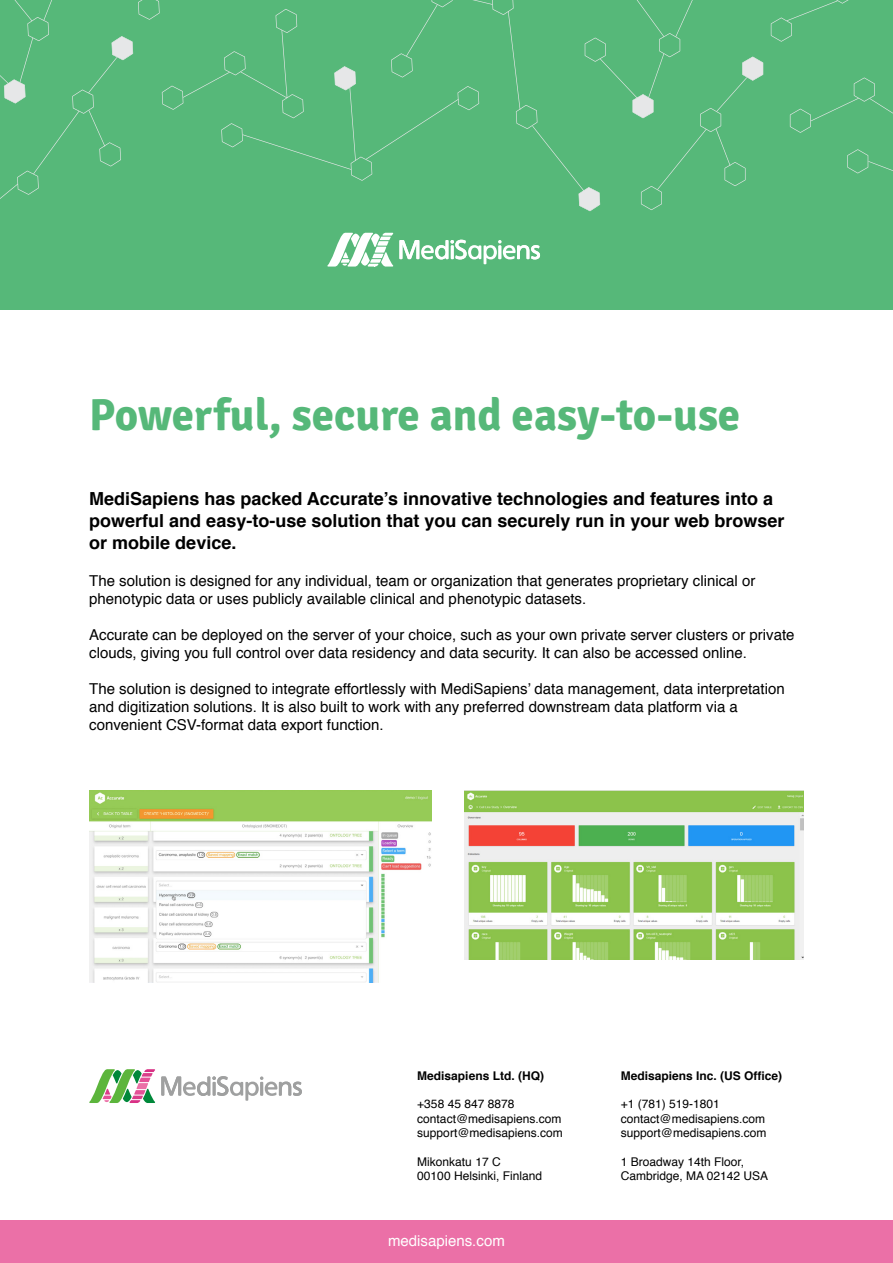
<style>
.page{position:relative;width:893px;height:1263px;background:#fff}
.page>*{position:absolute;margin:0;border:0;box-sizing:border-box;transform-origin:0 0}
.t1{font:700 45px "Signika";color:#56b879}
.t2{font:700 18px/21.6px "Helvetica";color:#000}
.t3{font:15px/18px "Helvetica";color:#000}
.t4{font:15px "Helvetica";color:#fff}
.t5{font:12px/14.4px "Helvetica";color:#000}
.t6{font:700 12px "Helvetica";color:#000}
</style>
<div class="page">
<div style="left:0;top:0;width:893px;height:309px;background:#56b879"></div>
<div style="left:0;top:1220px;width:893px;height:43px;background:#eb70a7"></div>
<svg style="left:399px;top:240px;width:141px;height:24px"></svg>
<svg style="left:327px;top:233px;width:66px;height:34px"></svg>
<svg style="left:771px;top:0;width:78px;height:42px"></svg>
<svg style="left:790px;top:78px;width:103px;height:55px"></svg>
<svg style="left:847px;top:149px;width:46px;height:24px"></svg>
<svg style="left:0;top:0;width:763px;height:211px"></svg>
<svg style="left:161px;top:1076px;width:141px;height:25px"></svg>
<svg style="left:89px;top:1069px;width:66px;height:34px"></svg>
<img style="left:89px;top:791px;width:342px;height:191px">
<img style="left:465px;top:791px;width:339px;height:168px">
<h1 class="t1" style="left:89px;top:388px;width:652px">Powerful, secure and easy-to-use</h1>
<p class="t2" style="left:89px;top:488px;width:697px">MediSapiens has packed Accurate’s innovative technologies and features into a powerful and easy-to-use solution that you can securely run in your web browser or mobile device.</p>
<p class="t3" style="left:89px;top:572px;width:668px">The solution is designed for any individual, team or organization that generates proprietary clinical or phenotypic data or uses publicly available clinical and phenotypic datasets.</p>
<p class="t3" style="left:89px;top:626px;width:707px">Accurate can be deployed on the server of your choice, such as your own private server clusters or private clouds, giving you full control over data residency and data security. It can also be accessed online.</p>
<p class="t3" style="left:89px;top:680px;width:697px">The solution is designed to integrate effortlessly with MediSapiens’ data management, data interpretation and digitization solutions. It is also built to work with any preferred downstream data platform via a convenient CSV-format data export function.</p>
<p class="t6" style="left:417px;top:1065px;width:128px">Medisapiens Ltd. (HQ)</p>
<p class="t5" style="left:417px;top:1097px;width:147px">+358 45 847 8878 contact@medisapiens.com support@medisapiens.com</p>
<p class="t5" style="left:417px;top:1155px;width:126px">Mikonkatu 17 C<br>00100 Helsinki, Finland</p>
<p class="t4" style="left:388px;top:1229px;width:118px">medisapiens.com</p>
<p class="t6" style="left:621px;top:1065px;width:163px">Medisapiens Inc. (US Office)</p>
<p class="t5" style="left:621px;top:1097px;width:147px">+1 (781) 519-1801 contact@medisapiens.com support@medisapiens.com</p>
<p class="t5" style="left:621px;top:1155px;width:149px">1 Broadway 14th Floor,<br>Cambridge, MA 02142 USA</p>
</div>
